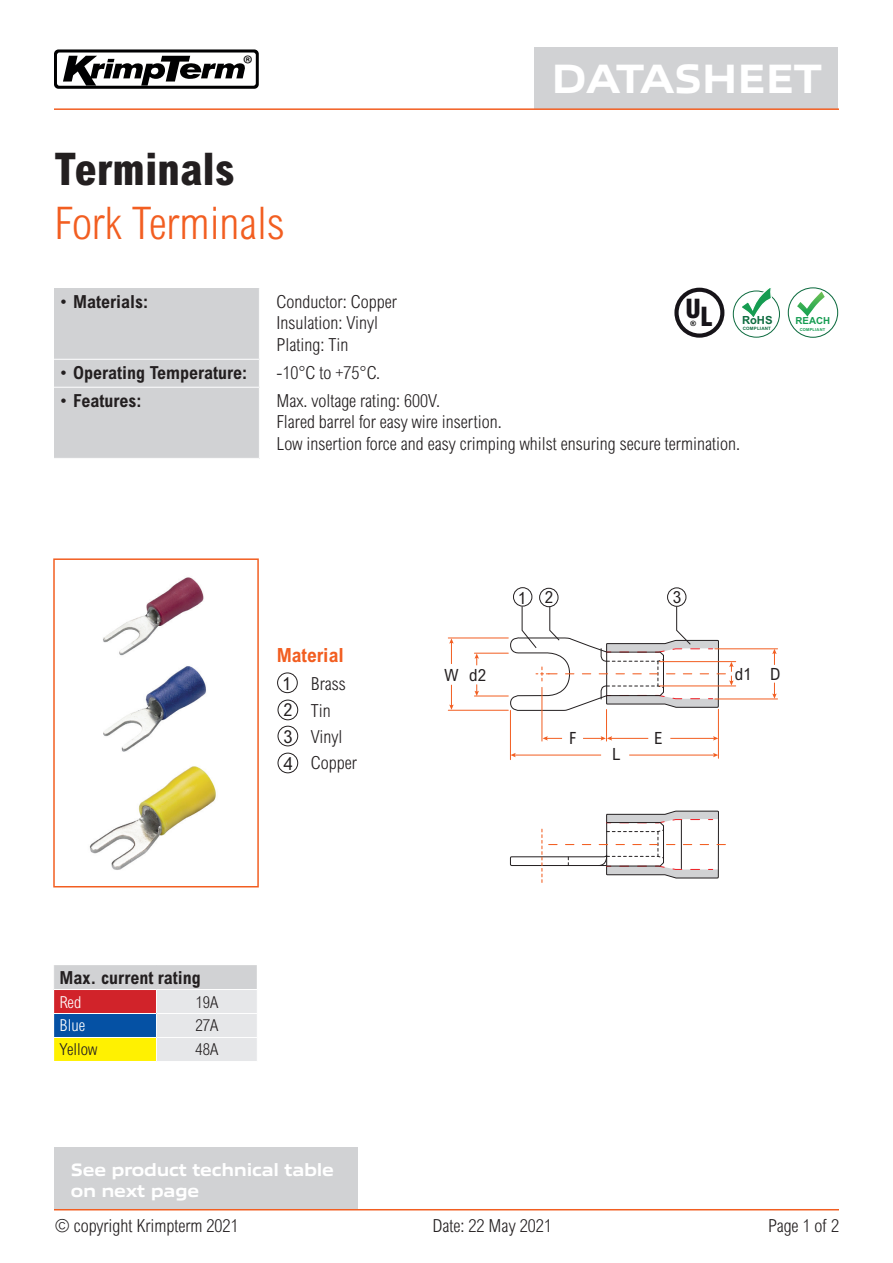
<style>
.page{position:relative;width:893px;height:1263px;background:#fff}
.page>*{position:absolute;margin:0;border:0;box-sizing:border-box;transform-origin:0 0}
.t1{font:300 condensed 45px "Arial MT Std";color:#f25e21}
.t2{font:800 condensed 45px "Arial MT Std";color:#231f20}
.t3{font:800 41.4px "Allumi Std Extended";letter-spacing:-.02em;color:#fff;scale:.9 1}
.t4{font:800 condensed 27px "Arial MT Std";color:#171419}
.t5{font:24.15px "Myriad Pro";color:#000001}
.t6{font:700 condensed 19.5px "Arial MT Std";color:#f25e21}
.t7{font:300 condensed 18px/21.6px "Arial MT Std";color:#231f20}
.t8{font:700 condensed 18px "Arial MT Std";color:#231f20}
.t9{font:800 18px/21.6px "Allumi Std Extended";letter-spacing:-.02em;color:#fff;scale:.9 1}
.t10{font:condensed 18px/26.5px "Arial MT Std";color:#231f20;text-align:justify}
.t11{font:condensed 16.8px "Arial MT Std";color:#231f20}
.t12{font:300 condensed 16.5px "Arial MT Std";color:#231f20}
.t13{font:300 condensed 16.5px "Arial MT Std";color:#fff}
.t14{font:700 11.25px "Arial MT Std";color:#0d6b3f}
.t15{font:700 9.75px "Arial MT Std";color:#159c51}
.t16{font:800 condensed 7.35px "Arial MT Std";color:#000001}
.t17{font:700 4.5px "Arial MT Std";letter-spacing:.045em;color:#0d6b3f}
.t18{font:700 4.05px "Arial MT Std";letter-spacing:.045em;color:#159c51}
.s1{font-weight:300}
</style>
<div class="page">
<div style="left:54px;top:1147px;width:304px;height:62px;background:#d1d2d4"></div>
<div style="left:534px;top:48px;width:304px;height:61px;background:#d1d2d4"></div>
<svg style="left:54px;top:49px;width:205px;height:40px"></svg>
<hr style="left:54px;top:108px;width:785px;height:2px;background:#f25e21">
<div style="left:788px;top:287px;width:50px;height:51px;border:1px solid #0d6b3f;border-radius:50%"></div>
<svg style="left:797px;top:292px;width:28px;height:25px"></svg>
<div style="left:733px;top:290px;width:47px;height:48px;border:1px solid #0d6b3f;border-radius:50%"></div>
<svg style="left:739px;top:288px;width:34px;height:29px"></svg>
<div style="left:674px;top:288px;width:50px;height:50px;border:4px solid #171419;border-radius:50%"></div>
<hr style="left:54px;top:1209px;width:785px;height:1px;background:#f25e21">
<div style="left:53px;top:558px;width:206px;height:329px;border:2px solid #f25e21"></div>
<div style="left:277px;top:672px;width:21px;height:21px;border:1px solid #231f20;border-radius:50%"></div>
<div style="left:278px;top:700px;width:20px;height:20px;border:1px solid #231f20;border-radius:50%"></div>
<div style="left:278px;top:726px;width:20px;height:20px;border:1px solid #231f20;border-radius:50%"></div>
<div style="left:278px;top:753px;width:20px;height:20px;border:1px solid #231f20;border-radius:50%"></div>
<div style="left:54px;top:288px;width:205px;height:171px;background:#d1d2d4"></div>
<hr style="left:54px;top:359px;width:205px;height:1px;background:#fff">
<hr style="left:54px;top:387px;width:205px;height:1px;background:#fff">
<hr style="left:54px;top:458px;width:205px;height:1px;background:#fff">
<hr style="left:448px;top:710px;width:60px;height:1px;background:#f25e21">
<hr style="left:474px;top:696px;width:34px;height:1px;background:#f25e21">
<hr style="left:448px;top:638px;width:60px;height:1px;background:#f25e21">
<hr style="left:606px;top:709px;width:1px;height:32px;background:#f25e21">
<hr style="left:718px;top:709px;width:1px;height:49px;background:#f25e21">
<hr style="left:670px;top:738px;width:45px;height:1px;background:#f25e21">
<svg style="left:713px;top:736px;width:5px;height:4px"></svg>
<hr style="left:629px;top:755px;width:86px;height:1px;background:#f25e21">
<svg style="left:713px;top:753px;width:5px;height:4px"></svg>
<hr style="left:610px;top:738px;width:38px;height:1px;background:#f25e21">
<svg style="left:449px;top:638px;width:5px;height:26px"></svg>
<hr style="left:474px;top:653px;width:34px;height:1px;background:#f25e21">
<svg style="left:474px;top:653px;width:5px;height:12px"></svg>
<svg style="left:474px;top:684px;width:5px;height:12px"></svg>
<svg style="left:449px;top:685px;width:5px;height:25px"></svg>
<hr style="left:510px;top:710px;width:1px;height:50px;background:#f25e21">
<hr style="left:542px;top:687px;width:1px;height:54px;background:#f25e21">
<hr style="left:514px;top:755px;width:87px;height:1px;background:#f25e21">
<svg style="left:511px;top:753px;width:5px;height:4px"></svg>
<svg style="left:542px;top:736px;width:20px;height:4px"></svg>
<svg style="left:583px;top:736px;width:29px;height:4px"></svg>
<hr style="left:715px;top:648px;width:63px;height:1px;background:#f25e21">
<hr style="left:715px;top:699px;width:63px;height:1px;background:#f25e21">
<hr style="left:659px;top:661px;width:77px;height:1px;background:#f25e21">
<hr style="left:659px;top:686px;width:77px;height:1px;background:#f25e21">
<svg style="left:772px;top:683px;width:5px;height:16px"></svg>
<svg style="left:772px;top:649px;width:5px;height:16px"></svg>
<div style="left:513px;top:587px;width:19px;height:19px;border:1px solid #231f20;border-radius:50%"></div>
<div style="left:667px;top:587px;width:19px;height:20px;border:1px solid #231f20;border-radius:50%"></div>
<div style="left:539px;top:588px;width:19px;height:19px;border:1px solid #231f20;border-radius:50%"></div>
<svg style="left:510px;top:606px;width:224px;height:105px"></svg>
<svg style="left:510px;top:810px;width:215px;height:73px"></svg>
<div style="left:54px;top:965px;width:203px;height:24px;background:#d1d2d4"></div>
<div style="left:54px;top:989px;width:102px;height:24px;background:#d1232a"></div>
<div style="left:54px;top:1013px;width:102px;height:24px;background:#0551a4"></div>
<div style="left:54px;top:1037px;width:102px;height:24px;background:#fff101"></div>
<hr style="left:53px;top:989px;width:103px;height:1px;background:#fff">
<hr style="left:53px;top:1013px;width:103px;height:1px;background:#fff">
<hr style="left:53px;top:1037px;width:103px;height:1px;background:#fff">
<svg style="left:156px;top:965px;width:101px;height:96px"></svg>
<img style="left:89px;top:766px;width:127px;height:104px">
<img style="left:103px;top:666px;width:103px;height:86px">
<img style="left:103px;top:577px;width:101px;height:79px">
<h3 class="t5" style="left:243px;top:49px;width:12px">®</h3>
<h1 class="t2" style="left:54px;top:141px;width:183px">Terminals</h1>
<h1 class="t1" style="left:54px;top:197px;width:232px">Fork Terminals</h1>
<h2 class="t3" style="left:551px;top:56px;width:303px">DATASHEET</h2>
<p class="t8" style="left:58px;top:291px;width:91px"><span class="s1">•</span> Materials:</p>
<p class="t7" style="left:276px;top:290px;width:122px">Conductor: Copper<br>Insulation: Vinyl<br>Plating: Tin</p>
<p class="t8" style="left:58px;top:362px;width:190px"><span class="s1">•</span> Operating Temperature:</p>
<p class="t7" style="left:276px;top:362px;width:105px">-10°C to +75°C.</p>
<p class="t8" style="left:58px;top:390px;width:85px"><span class="s1">•</span> Features:</p>
<p class="t7" style="left:276px;top:389px;width:465px">Max. voltage rating: 600V.<br>Flared barrel for easy wire insertion.<br>Low insertion force and easy crimping whilst ensuring secure termination.</p>
<h3 class="t4" style="left:686px;top:292px;width:17px">U</h3>
<p class="t16" style="left:690px;top:319px;width:8px">®</p>
<h3 class="t4" style="left:700px;top:300px;width:14px">L</h3>
<p class="t14" style="left:742px;top:314px;width:32px">RoHS</p>
<p class="t17" style="left:743px;top:325px;width:30px">COMPLIANT</p>
<p class="t15" style="left:796px;top:315px;width:36px">REACH</p>
<p class="t18" style="left:800px;top:327px;width:27px">COMPLIANT</p>
<p class="t6" style="left:277px;top:644px;width:69px">Material</p>
<p class="t10" style="left:282px;top:670px;width:12px">1<br>2<br>3<br>4</p>
<p class="t7" style="left:311px;top:671px;width:47px;line-height:26.2px">Brass<br>Tin<br>Vinyl<br>Copper</p>
<p class="t11" style="left:444px;top:664px;width:43px">W d2</p>
<p class="t11" style="left:444px;top:668px;width:43px">W d2</p>
<p class="t11" style="left:518px;top:587px;width:37px">1 2</p>
<p class="t11" style="left:673px;top:587px;width:10px">3</p>
<p class="t11" style="left:518px;top:590px;width:37px">1 2</p>
<p class="t11" style="left:673px;top:590px;width:10px">3</p>
<p class="t11" style="left:569px;top:728px;width:9px">F</p>
<p class="t11" style="left:569px;top:731px;width:9px">F</p>
<p class="t11" style="left:612px;top:744px;width:10px">L</p>
<p class="t11" style="left:612px;top:747px;width:10px">L</p>
<p class="t11" style="left:654px;top:728px;width:10px">E</p>
<p class="t11" style="left:654px;top:731px;width:10px">E</p>
<p class="t11" style="left:735px;top:664px;width:47px">d1 D</p>
<p class="t11" style="left:735px;top:667px;width:47px">d1 D</p>
<p class="t8" style="left:60px;top:967px;width:143px">Max. current rating</p>
<p class="t13" style="left:60px;top:992px;width:23px">Red</p>
<p class="t12" style="left:195px;top:992px;width:24px">19A</p>
<p class="t13" style="left:60px;top:1016px;width:27px">Blue</p>
<p class="t12" style="left:195px;top:1016px;width:24px">27A</p>
<p class="t12" style="left:60px;top:1040px;width:39px">Yellow</p>
<p class="t12" style="left:195px;top:1040px;width:24px">48A</p>
<p class="t9" style="left:71px;top:1159px;width:294px">See product technical table on next page</p>
<p class="t7" style="left:55px;top:1215px;width:185px">© copyright Krimpterm 2021</p>
<p class="t7" style="left:433px;top:1215px;width:121px">Date: 22 May 2021</p>
<p class="t7" style="left:768px;top:1215px;width:72px">Page 1 of 2</p>
</div>
